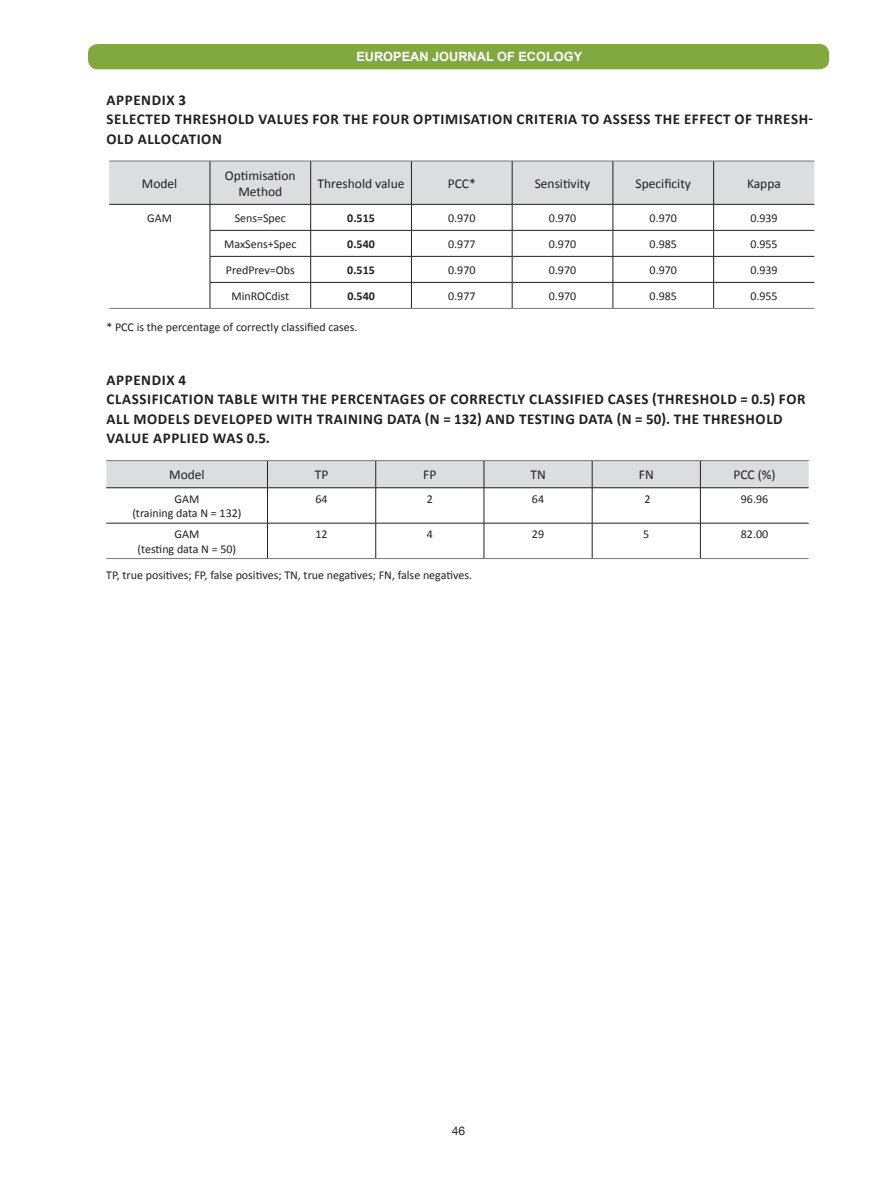
<style>
.page{position:relative;width:893px;height:1178px;background:#fff}
.page>*{position:absolute;margin:0;border:0;box-sizing:border-box;transform-origin:0 0}
.t1{font:700 15px/19.5px "Calibri";letter-spacing:.04em;color:#231f20}
.t2{font:13.5px/16.2px "Calibri";color:#231f20;text-align:center}
.t3{font:700 12.75px "Arial";color:#fff}
.t4{font:12px/14.4px "Calibri";color:#231f20;text-align:center}
.t5{font:700 12px "Calibri";color:#231f20}
.t6{font:12px "Helvetica Neue";color:#231f20}
</style>
<div class="page">
<div style="left:87px;top:43px;width:743px;height:27px;background:#81a940;border-radius:10px"></div>
<div style="left:86px;top:43px;width:745px;height:28px;border:2px solid #fff;border-radius:10px"></div>
<hr style="left:109px;top:308px;width:101px;height:1px;background:#76787b">
<svg style="left:109px;top:161px;width:705px;height:147px"></svg>
<hr style="left:210px;top:308px;width:101px;height:1px;background:#76787b">
<hr style="left:311px;top:308px;width:100px;height:1px;background:#76787b">
<hr style="left:411px;top:308px;width:101px;height:1px;background:#76787b">
<hr style="left:512px;top:308px;width:101px;height:1px;background:#76787b">
<hr style="left:613px;top:308px;width:101px;height:1px;background:#76787b">
<hr style="left:714px;top:308px;width:100px;height:1px;background:#76787b">
<hr style="left:106px;top:460px;width:161px;height:1px;background:#76787b">
<hr style="left:267px;top:460px;width:109px;height:1px;background:#76787b">
<hr style="left:376px;top:460px;width:108px;height:1px;background:#76787b">
<hr style="left:484px;top:460px;width:108px;height:1px;background:#76787b">
<hr style="left:592px;top:460px;width:108px;height:1px;background:#76787b">
<hr style="left:700px;top:460px;width:109px;height:1px;background:#76787b">
<hr style="left:106px;top:558px;width:161px;height:1px;background:#76787b">
<hr style="left:267px;top:558px;width:109px;height:1px;background:#76787b">
<hr style="left:376px;top:558px;width:108px;height:1px;background:#76787b">
<hr style="left:484px;top:558px;width:108px;height:1px;background:#76787b">
<hr style="left:592px;top:558px;width:108px;height:1px;background:#76787b">
<hr style="left:700px;top:558px;width:109px;height:1px;background:#76787b">
<div style="left:106px;top:461px;width:703px;height:26px;background:#dcdddf"></div>
<hr style="left:106px;top:487px;width:161px;height:1px;background:#231f20">
<hr style="left:267px;top:487px;width:109px;height:1px;background:#231f20">
<hr style="left:267px;top:488px;width:1px;height:35px;background:#231f20">
<hr style="left:376px;top:487px;width:108px;height:1px;background:#231f20">
<hr style="left:375px;top:488px;width:1px;height:35px;background:#231f20">
<hr style="left:484px;top:487px;width:108px;height:1px;background:#231f20">
<hr style="left:484px;top:488px;width:1px;height:35px;background:#231f20">
<hr style="left:592px;top:487px;width:108px;height:1px;background:#231f20">
<hr style="left:592px;top:488px;width:1px;height:35px;background:#231f20">
<hr style="left:700px;top:487px;width:109px;height:1px;background:#231f20">
<hr style="left:700px;top:488px;width:1px;height:35px;background:#231f20">
<hr style="left:106px;top:523px;width:161px;height:1px;background:#231f20">
<hr style="left:267px;top:523px;width:109px;height:1px;background:#231f20">
<hr style="left:267px;top:523px;width:1px;height:35px;background:#231f20">
<hr style="left:376px;top:523px;width:108px;height:1px;background:#231f20">
<hr style="left:375px;top:523px;width:1px;height:35px;background:#231f20">
<hr style="left:484px;top:523px;width:108px;height:1px;background:#231f20">
<hr style="left:484px;top:523px;width:1px;height:35px;background:#231f20">
<hr style="left:592px;top:523px;width:108px;height:1px;background:#231f20">
<hr style="left:592px;top:523px;width:1px;height:35px;background:#231f20">
<hr style="left:700px;top:523px;width:109px;height:1px;background:#231f20">
<hr style="left:700px;top:523px;width:1px;height:35px;background:#231f20">
<p class="t3" style="left:356px;top:48px;width:227px">EUROPEAN JOURNAL OF ECOLOGY</p>
<p class="t1" style="left:107px;top:90px;width:708px">APPENDIX 3<br>SELECTED THRESHOLD VALUES FOR THE FOUR OPTIMISATION CRITERIA TO ASSESS THE EFFECT OF THRESH-<br>OLD ALLOCATION</p>
<p class="t2" style="left:142px;top:175px;width:37px">Model</p>
<p class="t2" style="left:225px;top:167px;width:72px">Optimisation<br>Method</p>
<p class="t2" style="left:318px;top:175px;width:88px">Threshold value</p>
<p class="t2" style="left:448px;top:175px;width:30px">PCC*</p>
<p class="t2" style="left:535px;top:175px;width:57px">Sensitivity</p>
<p class="t2" style="left:636px;top:175px;width:57px">Specificity</p>
<p class="t2" style="left:747px;top:175px;width:35px">Kappa</p>
<p class="t4" style="left:147px;top:211px;width:26px">GAM</p>
<p class="t4" style="left:235px;top:211px;width:53px">Sens=Spec</p>
<p class="t5" style="left:347px;top:210px;width:29px">0.515</p>
<p class="t4" style="left:448px;top:211px;width:29px">0.970</p>
<p class="t4" style="left:549px;top:211px;width:29px">0.970</p>
<p class="t4" style="left:650px;top:211px;width:29px">0.970</p>
<p class="t4" style="left:750px;top:211px;width:29px">0.939</p>
<p class="t4" style="left:224px;top:237px;width:74px">MaxSens+Spec</p>
<p class="t5" style="left:347px;top:236px;width:29px">0.540</p>
<p class="t4" style="left:448px;top:237px;width:29px">0.977</p>
<p class="t4" style="left:549px;top:237px;width:29px">0.970</p>
<p class="t4" style="left:650px;top:237px;width:29px">0.985</p>
<p class="t4" style="left:750px;top:237px;width:29px">0.955</p>
<p class="t4" style="left:226px;top:263px;width:70px">PredPrev=Obs</p>
<p class="t5" style="left:347px;top:262px;width:29px">0.515</p>
<p class="t4" style="left:448px;top:263px;width:29px">0.970</p>
<p class="t4" style="left:549px;top:263px;width:29px">0.970</p>
<p class="t4" style="left:650px;top:263px;width:29px">0.970</p>
<p class="t4" style="left:750px;top:263px;width:29px">0.939</p>
<p class="t4" style="left:231px;top:289px;width:59px">MinROCdist</p>
<p class="t5" style="left:347px;top:288px;width:29px">0.540</p>
<p class="t4" style="left:448px;top:289px;width:29px">0.977</p>
<p class="t4" style="left:549px;top:289px;width:29px">0.970</p>
<p class="t4" style="left:650px;top:289px;width:29px">0.985</p>
<p class="t4" style="left:750px;top:289px;width:29px">0.955</p>
<p class="t4" style="left:106px;top:320px;width:253px">* PCC is the percentage of correctly classified cases.</p>
<p class="t1" style="left:107px;top:370px;width:700px">APPENDIX 4<br>CLASSIFICATION TABLE WITH THE PERCENTAGES OF CORRECTLY CLASSIFIED CASES (THRESHOLD = 0.5) FOR ALL MODELS DEVELOPED WITH TRAINING DATA (N = 132) AND TESTING DATA (N = 50). THE THRESHOLD VALUE APPLIED WAS 0.5.</p>
<p class="t2" style="left:169px;top:467px;width:37px">Model</p>
<p class="t2" style="left:315px;top:467px;width:15px">TP</p>
<p class="t2" style="left:423px;top:467px;width:15px">FP</p>
<p class="t2" style="left:530px;top:467px;width:17px">TN</p>
<p class="t2" style="left:639px;top:467px;width:16px">FN</p>
<p class="t2" style="left:733px;top:467px;width:44px">PCC (%)</p>
<p class="t4" style="left:132px;top:492px;width:111px">GAM<br>(training data N = 132)</p>
<p class="t4" style="left:316px;top:492px;width:14px">64</p>
<p class="t4" style="left:427px;top:492px;width:8px">2</p>
<p class="t4" style="left:532px;top:492px;width:14px">64</p>
<p class="t4" style="left:645px;top:492px;width:8px">2</p>
<p class="t4" style="left:741px;top:492px;width:29px">96.96</p>
<p class="t4" style="left:138px;top:527px;width:100px">GAM<br>(testing data N = 50)</p>
<p class="t4" style="left:316px;top:527px;width:14px">12</p>
<p class="t4" style="left:427px;top:527px;width:8px">4</p>
<p class="t4" style="left:532px;top:527px;width:14px">29</p>
<p class="t4" style="left:643px;top:527px;width:8px">5</p>
<p class="t4" style="left:741px;top:527px;width:29px">82.00</p>
<p class="t4" style="left:106px;top:568px;width:367px">TP, true positives; FP, false positives; TN, true negatives; FN, false negatives.</p>
<p class="t6" style="left:452px;top:1122px;width:15px">46</p>
</div>
